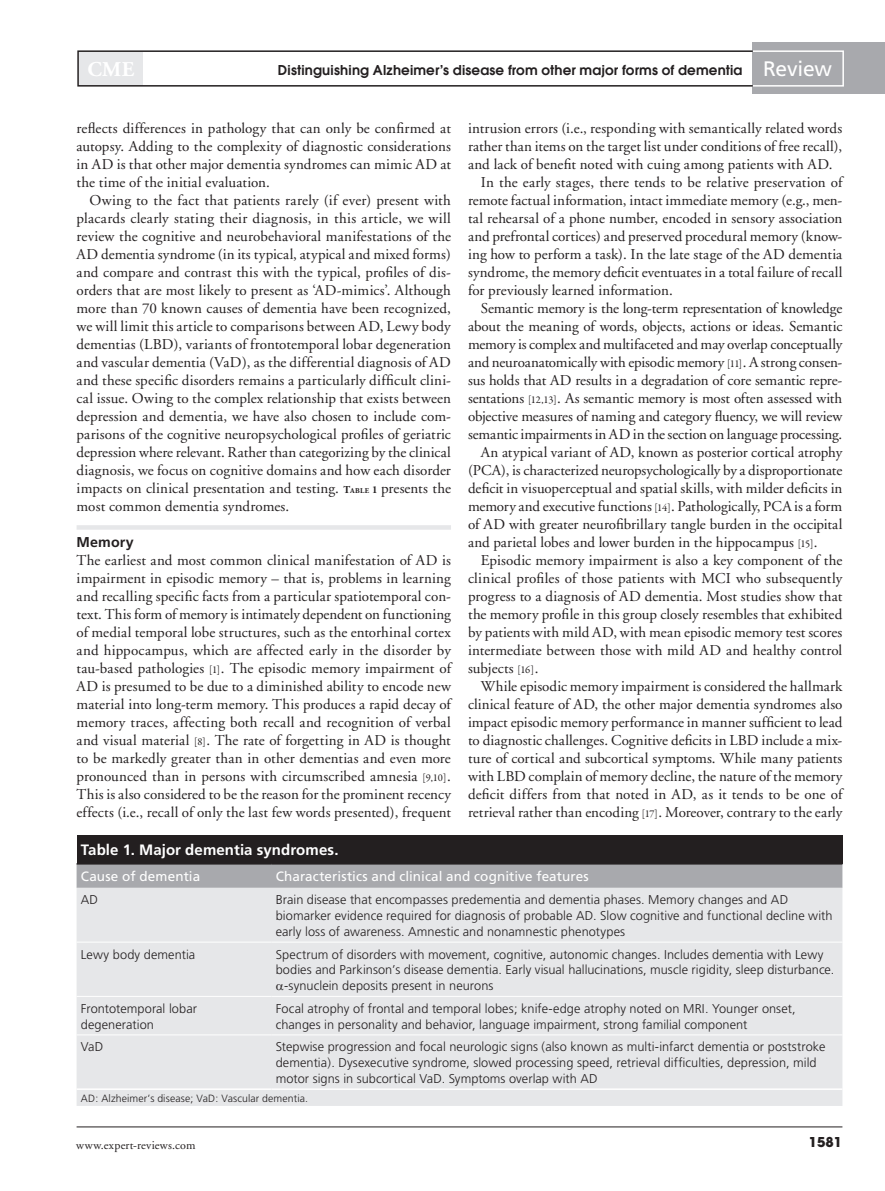
<style>
.page{position:relative;width:885px;height:1191px;background:#fff}
.page>*{position:absolute;margin:0;border:0;box-sizing:border-box;transform-origin:0 0}
.t1{font:21px "Frutiger";letter-spacing:-.01em;color:#fff}
.t2{font:700 21px "Adobe Garamond";color:#fff}
.bodyindent{font:15px/18px "Adobe Garamond";color:#231f20;text-align:justify}
.bodyfirst{font:15px/18px "Adobe Garamond";letter-spacing:.01em;color:#231f20;text-align:justify}
.tabletitle{font:700 15px "Frutiger";letter-spacing:.005em;color:#fff}
.crosshead1{font:700 14.25px "Frutiger";letter-spacing:.01em;color:#231f20}
.runningtitle{font:600 13.5px "Avant Garde";letter-spacing:.01em;color:#231f20}
.tablecolhead{font:13.5px "Frutiger";letter-spacing:.005em;color:#fff}
.t3{font:700 13.5px "Avant Garde";color:#231f20}
.tabletext{font:300 12.75px/15.8px "Frutiger";letter-spacing:.005em;color:#231f20}
.t4{font:12px "Adobe Garamond";letter-spacing:.025em;color:#231f20}
.tablefootnote{font:300 10.5px "Frutiger";letter-spacing:.01em;color:#231f20}
.s1{font-weight:700;font-size:10.5px}
.s2{font-weight:700;font-size:7.35px}
.s3{font-family:"Garamond Premr Pro";font-size:10.5px}
</style>
<div class="page">
<div style="left:79px;top:52px;width:64px;height:33px;background:#e6e7e9"></div>
<hr style="left:77px;top:1126px;width:765px;height:1px;background:#231f20">
<div style="left:752px;top:43px;width:132px;height:51px;background:#a8a9ad"></div>
<div style="left:751px;top:50px;width:92px;height:37px;border:2px solid #fff"></div>
<div style="left:77px;top:50px;width:676px;height:37px;border:2px solid #231f20"></div>
<div style="left:77px;top:525px;width:374px;height:5px;background:#e6e7e9"></div>
<div style="left:77px;top:835px;width:765px;height:29px;background:#231f20"></div>
<svg style="left:77px;top:864px;width:765px;height:24px;background:#a5a6aa"></svg>
<div style="left:77px;top:888px;width:765px;height:218px;background:#e6e7e9"></div>
<hr style="left:77px;top:941px;width:194px;height:1px;background:#fff">
<hr style="left:271px;top:941px;width:571px;height:1px;background:#fff">
<hr style="left:77px;top:996px;width:194px;height:1px;background:#fff">
<hr style="left:271px;top:996px;width:571px;height:1px;background:#fff">
<hr style="left:77px;top:1034px;width:194px;height:1px;background:#fff">
<hr style="left:271px;top:1034px;width:571px;height:1px;background:#fff">
<hr style="left:77px;top:1088px;width:194px;height:2px;background:#fff">
<hr style="left:271px;top:1088px;width:571px;height:2px;background:#fff">
<svg style="left:276px;top:984px;width:7px;height:6px"></svg>
<h1 class="t2" style="left:87px;top:58px;width:48px">CME</h1>
<p class="runningtitle" style="left:278px;top:62px;width:466px">Distinguishing Alzheimer’s disease from other major forms of dementia</p>
<p class="t1" style="left:763px;top:56px;width:70px">Review</p>
<p class="bodyindent" style="left:77px;top:119px;width:376px">reflects differences in pathology that can only be confirmed at autopsy. Adding to the complexity of diagnostic considerations in AD is that other major dementia syndromes can mimic AD at the time of the initial evaluation.</p>
<p class="bodyindent" style="left:77px;top:191px;width:376px;text-indent:13px">Owing to the fact that patients rarely (if ever) present with placards clearly stating their diagnosis, in this article, we will review the cognitive and neurobehavioral manifestations of the AD dementia syndrome (in its typical, atypical and mixed forms) and compare and contrast this with the typical, profiles of dis&shy;orders that are most likely to present as ‘AD-mimics’. Although more than 70 known causes of dementia have been recognized, we will limit this article to comparisons between AD, Lewy body dementias (LBD), variants of frontotemporal lobar degeneration and vascular dementia (VaD), as the differential diagnosis of AD and these specific disorders remains a particularly difficult clini&shy;cal issue. Owing to the complex relationship that exists between depression and dementia, we have also chosen to include com&shy;parisons of the cognitive neuropsychological profiles of geriatric depression where relevant. Rather than categorizing by the clinical diagnosis, we focus on cognitive domains and how each disorder impacts on clinical presentation and testing. <span class="s1">T</span><span class="s2">able</span> <span class="s1">1</span> presents the most common dementia syndromes.</p>
<p class="crosshead1" style="left:77px;top:533px;width:59px">Memory</p>
<p class="bodyfirst" style="left:77px;top:551px;width:376px">The earliest and most common clinical manifestation of AD is impairment in episodic memory – that is, problems in learning and recalling specific facts from a particular spatiotemporal con&shy;text. This form of memory is intimately dependent on functioning of medial temporal lobe structures, such as the entorhinal cortex and hippocampus, which are affected early in the disorder by tau-based pathologies <span class="s3">[1]</span>. The episodic memory impairment of AD is presumed to be due to a diminished ability to encode new material into long-term memory. This produces a rapid decay of memory traces, affecting both recall and recognition of verbal and visual material <span class="s3">[8]</span>. The rate of forgetting in AD is thought to be markedly greater than in other dementias and even more pronounced than in persons with circumscribed amnesia <span class="s3">[9,10]</span>.<br>This is also considered to be the reason for the prominent recency effects (i.e., recall of only the last few words presented), frequent</p>
<p class="bodyfirst" style="left:468px;top:119px;width:376px">intrusion errors (i.e., responding with semantically related words rather than items on the target list under conditions of free recall), and lack of benefit noted with cuing among patients with AD.</p>
<p class="bodyindent" style="left:468px;top:173px;width:376px;text-indent:13px">In the early stages, there tends to be relative preservation of remote factual information, intact immediate memory (e.g., men&shy;tal rehearsal of a phone number, encoded in sensory association and prefrontal cortices) and preserved procedural memory (know&shy;ing how to perform a task). In the late stage of the AD dementia syndrome, the memory deficit eventuates in a total failure of recall for previously learned information.</p>
<p class="bodyindent" style="left:468px;top:299px;width:376px;text-indent:13px">Semantic memory is the long-term representation of knowledge about the meaning of words, objects, actions or ideas. Semantic memory is complex and multifaceted and may overlap conceptually and neuroanatomically with episodic memory <span class="s3">[11]</span>. A strong consen&shy;sus holds that AD results in a degradation of core semantic repre&shy;sentations <span class="s3">[12,13]</span>. As semantic memory is most often assessed with objective measures of naming and category fluency, we will review semantic impairments in AD in the section on language processing.</p>
<p class="bodyindent" style="left:468px;top:443px;width:376px;text-indent:13px">An atypical variant of AD, known as posterior cortical atrophy (PCA), is characterized neuropsychologically by a disproportionate deficit in visuoperceptual and spatial skills, with milder deficits in memory and executive functions <span class="s3">[14]</span>. Pathologically, PCA is a form of AD with greater neurofibrillary tangle burden in the occipital and parietal lobes and lower burden in the hippocampus <span class="s3">[15]</span>.</p>
<p class="bodyindent" style="left:468px;top:551px;width:376px;text-indent:13px">Episodic memory impairment is also a key component of the clinical profiles of those patients with MCI who subsequently progress to a diagnosis of AD dementia. Most studies show that the memory profile in this group closely resembles that exhibited by patients with mild AD, with mean episodic memory test scores intermediate between those with mild AD and healthy control subjects <span class="s3">[16]</span>.</p>
<p class="bodyindent" style="left:468px;top:677px;width:376px;text-indent:13px">While episodic memory impairment is considered the hallmark clinical feature of AD, the other major dementia syndromes also impact episodic memory performance in manner sufficient to lead to diagnostic challenges. Cognitive deficits in LBD include a mix&shy;ture of cortical and subcortical symptoms. While many patients with LBD complain of memory decline, the nature of the memory deficit differs from that noted in AD, as it tends to be one of retrieval rather than encoding <span class="s3">[17]</span>. Moreover, contrary to the early</p>
<p class="tabletitle" style="left:81px;top:841px;width:259px">Table 1. Major dementia syndromes.</p>
<p class="tablecolhead" style="left:81px;top:869px;width:121px">Cause of dementia</p>
<p class="tablecolhead" style="left:276px;top:869px;width:314px">Characteristics and clinical and cognitive features</p>
<p class="tabletext" style="left:81px;top:892px;width:19px">AD</p>
<p class="tabletext" style="left:276px;top:892px;width:558px">Brain disease that encompasses predementia and dementia phases. Memory changes and AD biomarker evidence required for diagnosis of probable AD. Slow cognitive and functional decline with early loss of awareness. Amnestic and nonamnestic phenotypes</p>
<p class="tabletext" style="left:81px;top:946px;width:116px">Lewy body dementia</p>
<p class="tabletext" style="left:276px;top:946px;width:549px">Spectrum of disorders with movement, cognitive, autonomic changes. Includes dementia with Lewy</p>
<p class="tabletext" style="left:276px;top:962px;width:560px">bodies and Parkinson’s disease dementia. Early visual hallucinations, muscle rigidity, sleep disturbance.</p>
<p class="tabletext" style="left:284px;top:978px;width:211px">-synuclein deposits present in neurons</p>
<p class="tabletext" style="left:81px;top:1000px;width:118px">Frontotemporal lobar degeneration</p>
<p class="tabletext" style="left:276px;top:1000px;width:521px">Focal atrophy of frontal and temporal lobes; knife-edge atrophy noted on MRI. Younger onset, changes in personality and behavior, language impairment, strong familial component</p>
<p class="tabletext" style="left:81px;top:1039px;width:24px">VaD</p>
<p class="tabletext" style="left:276px;top:1039px;width:551px">Stepwise progression and focal neurologic signs (also known as multi-infarct dementia or poststroke dementia). Dysexecutive syndrome, slowed processing speed, retrieval difficulties, depression, mild motor signs in subcortical VaD. Symptoms overlap with AD</p>
<p class="tablefootnote" style="left:81px;top:1092px;width:229px">AD: Alzheimer’s disease; VaD: Vascular dementia.</p>
<p class="t4" style="left:76px;top:1138px;width:121px">www.expert-reviews.com</p>
<p class="t3" style="left:808px;top:1133px;width:35px">1581</p>
</div>
